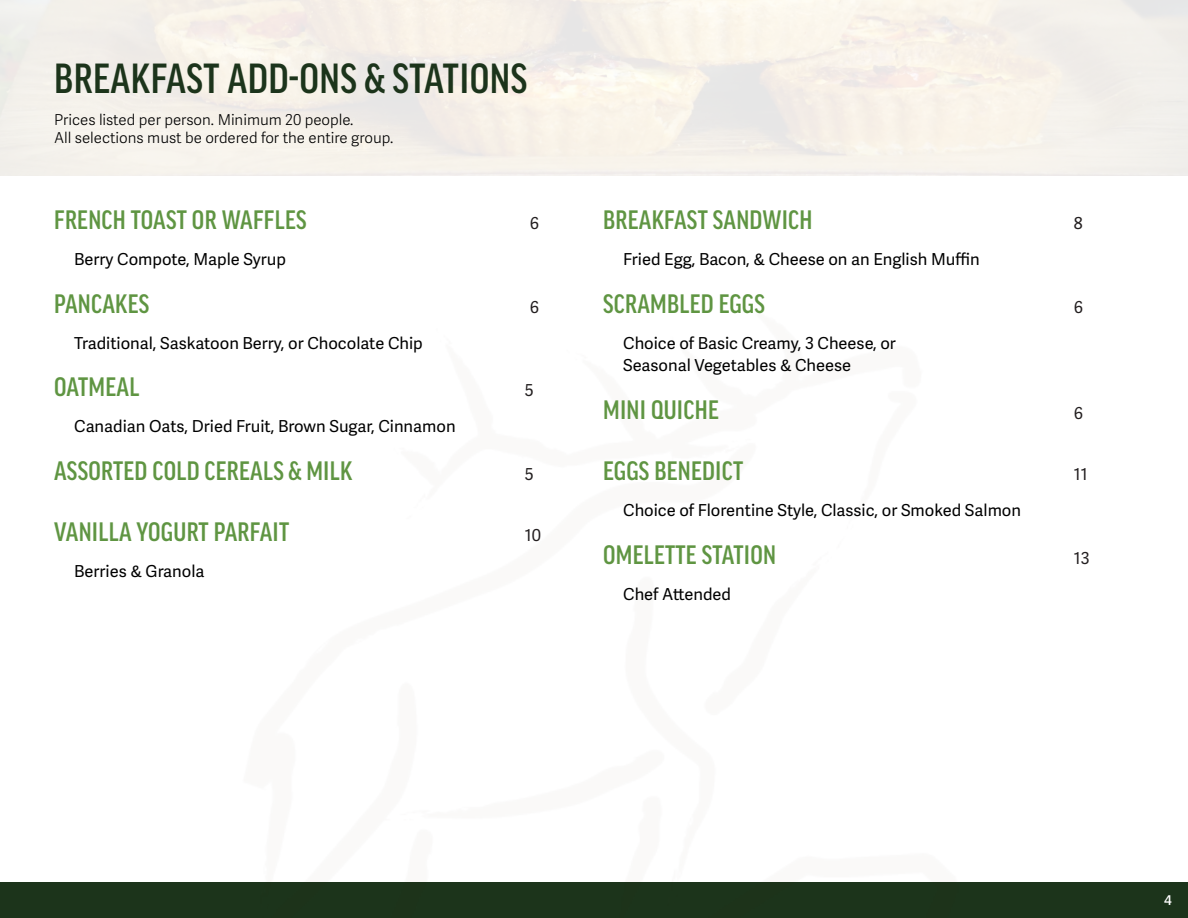
<style>
.page{position:relative;width:1188px;height:918px;background:#fff}
.page>*{position:absolute;margin:0;border:0;box-sizing:border-box;transform-origin:0 0}
.Headings{font:500 condensed 45px "Good Headline Pro";letter-spacing:.01em;color:#1c341b}
.Subheads{font:500 condensed 28.5px "Good Headline Pro";letter-spacing:.01em;color:#5f9542}
.Items_List{font:16.5px/22.5px "Adelle Sans";color:#000}
.Subheads-2{font:16.5px "Adelle Sans";color:#231f20}
.Description{font:300 15px/18px "Adelle Sans";color:#000}
.t1{font:600 13.5px "Adelle Sans";color:#fff}
</style>
<div class="page">
<div style="left:0;top:882px;width:1188px;height:36px;background:#1c341b"></div>
<p class="Headings" style="left:54px;top:57px;width:474px">BREAKFAST ADD-ONS &amp; STATIONS</p>
<p class="Description" style="left:54px;top:111px;width:341px">Prices listed per person. Minimum 20 people.<br>All selections must be ordered for the entire group.</p>
<p class="Subheads" style="left:54px;top:206px;width:254px">FRENCH TOAST OR WAFFLES</p>
<p class="Subheads-2" style="left:530px;top:214px;width:11px">6</p>
<p class="Items_List" style="left:74px;top:248px;width:213px">Berry Compote, Maple Syrup</p>
<p class="Subheads" style="left:54px;top:290px;width:97px">PANCAKES</p>
<p class="Subheads-2" style="left:530px;top:297px;width:11px">6</p>
<p class="Items_List" style="left:74px;top:332px;width:350px">Traditional, Saskatoon Berry, or Chocolate Chip</p>
<p class="Subheads" style="left:54px;top:374px;width:87px">OATMEAL</p>
<p class="Subheads-2" style="left:525px;top:381px;width:10px">5</p>
<p class="Items_List" style="left:74px;top:416px;width:383px">Canadian Oats, Dried Fruit, Brown Sugar, Cinnamon</p>
<p class="Subheads" style="left:54px;top:457px;width:300px">ASSORTED COLD CEREALS &amp; MILK</p>
<p class="Subheads-2" style="left:525px;top:465px;width:10px">5</p>
<p class="Subheads" style="left:54px;top:519px;width:237px">VANILLA YOGURT PARFAIT</p>
<p class="Subheads-2" style="left:525px;top:526px;width:18px">10</p>
<p class="Items_List" style="left:74px;top:561px;width:132px">Berries &amp; Granola</p>
<p class="Subheads" style="left:603px;top:206px;width:211px">BREAKFAST SANDWICH</p>
<p class="Subheads-2" style="left:1074px;top:214px;width:10px">8</p>
<p class="Items_List" style="left:623px;top:248px;width:358px">Fried Egg, Bacon, &amp; Cheese on an English Muffin</p>
<p class="Subheads" style="left:603px;top:290px;width:163px">SCRAMBLED EGGS</p>
<p class="Subheads-2" style="left:1074px;top:297px;width:11px">6</p>
<p class="Items_List" style="left:623px;top:332px;width:274px">Choice of Basic Creamy, 3 Cheese, or<br>Seasonal Vegetables &amp; Cheese</p>
<p class="Subheads" style="left:603px;top:396px;width:117px">MINI QUICHE</p>
<p class="Subheads-2" style="left:1074px;top:403px;width:11px">6</p>
<p class="Subheads" style="left:603px;top:457px;width:142px">EGGS BENEDICT</p>
<p class="Subheads-2" style="left:1074px;top:465px;width:15px">11</p>
<p class="Items_List" style="left:623px;top:499px;width:399px">Choice of Florentine Style, Classic, or Smoked Salmon</p>
<p class="Subheads" style="left:603px;top:541px;width:175px">OMELETTE STATION</p>
<p class="Subheads-2" style="left:1074px;top:548px;width:17px">13</p>
<p class="Items_List" style="left:623px;top:583px;width:109px">Chef Attended</p>
<p class="t1" style="left:1164px;top:892px;width:9px">4</p>
</div>
